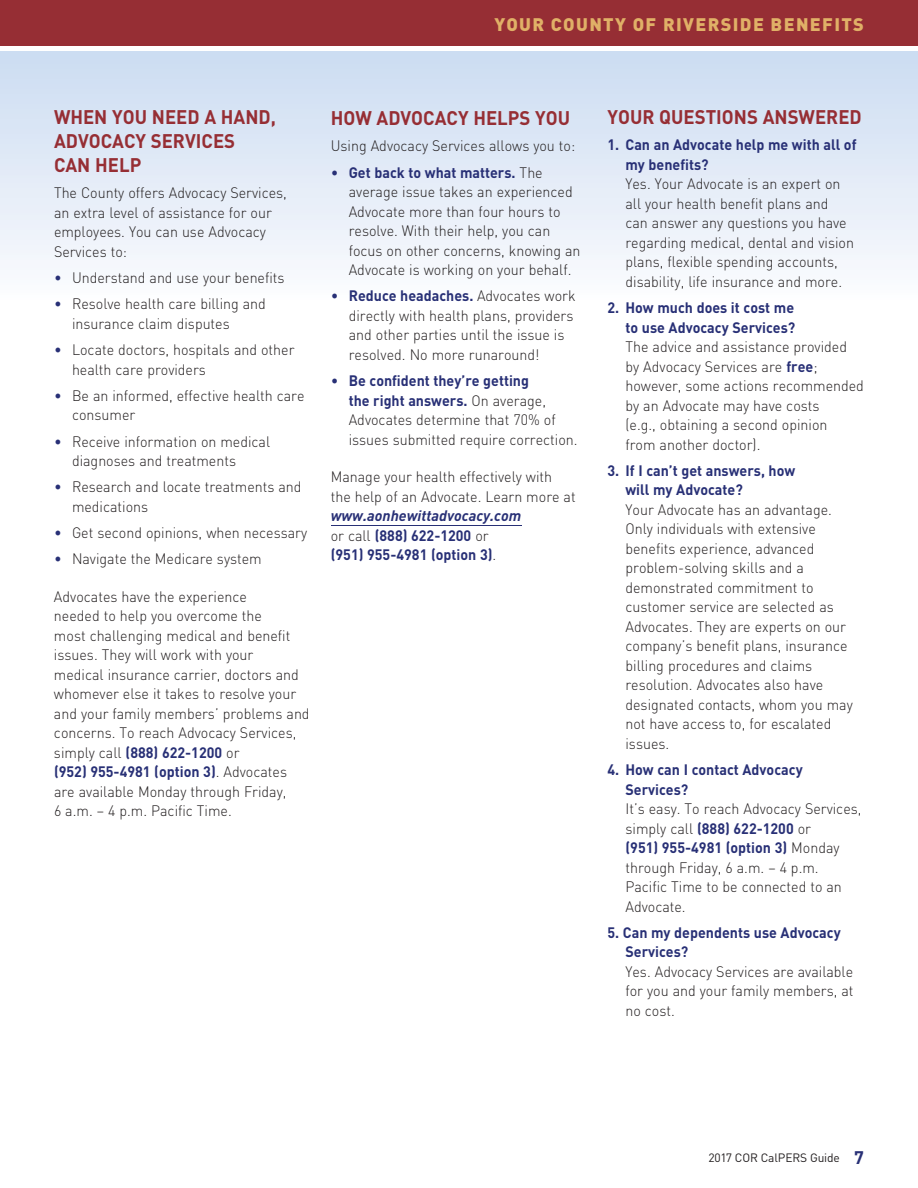
<style>
.page{position:relative;width:918px;height:1188px;background:#fff}
.page>*{position:absolute;margin:0;border:0;box-sizing:border-box;transform-origin:0 0}
.t1{font:700 19.5px/24px "DIN";color:#962e34;scale:.95 1}
.t2{font:900 18px "DIN";letter-spacing:.075em;color:#e0b067}
.t3{font:300 15px/19.5px "DIN";color:#231f20;scale:.95 1}
.t4{font:700 15px/19.5px "DIN";color:#283076;scale:.95 1}
.t5{font:12px "DIN";letter-spacing:-.01em;color:#231f20}
.s1{color:#283076}
.s2{font-weight:700;color:#283076}
.s3{font-style:italic}
.s4{font-weight:300;color:#231f20}
.s5{font-weight:700;font-size:18px;color:#283076}
</style>
<div class="page">
<svg style="left:0;top:51px;width:918px;height:209px;background:#dfe8f6"></svg>
<hr style="left:331px;top:525px;width:190px;height:1px;background:#283076">
<div style="left:0;top:0;width:918px;height:46px;background:#962e34"></div>
<p class="t2" style="left:494px;top:18px;width:371px">YOUR COUNTY OF RIVERSIDE BENEFITS</p>
<h1 class="t1" style="left:54px;top:107px;width:235px">WHEN YOU NEED A HAND,<br>ADVOCACY SERVICES<br>CAN HELP</h1>
<p class="t3" style="left:54px;top:185px;width:247px">The County offers Advocacy Services, an extra level of assistance for our employees. You can use Advocacy<br>Services to:</p>
<p class="t3" style="left:54px;top:270px;width:244px"><span class="s1">•</span> Understand and use your benefits</p>
<p class="t3" style="left:72px;top:296px;width:206px;text-indent:-18px"><span class="s1">•</span> Resolve health care billing and insurance claim disputes</p>
<p class="t3" style="left:72px;top:342px;width:236px;text-indent:-18px"><span class="s1">•</span> Locate doctors, hospitals and other health care providers</p>
<p class="t3" style="left:72px;top:388px;width:246px;text-indent:-18px"><span class="s1">•</span> Be an informed, effective health care consumer</p>
<p class="t3" style="left:72px;top:433px;width:210px;text-indent:-18px"><span class="s1">•</span> Receive information on medical diagnoses and treatments</p>
<p class="t3" style="left:72px;top:479px;width:243px;text-indent:-18px"><span class="s1">•</span> Research and locate treatments and medications</p>
<p class="t3" style="left:54px;top:525px;width:268px"><span class="s1">•</span> Get second opinions, when necessary</p>
<p class="t3" style="left:54px;top:551px;width:220px"><span class="s1">•</span> Navigate the Medicare system</p>
<p class="t3" style="left:54px;top:588px;width:271px">Advocates have the experience<br>needed to help you overcome the<br>most challenging medical and benefit issues. They will work with your<br>medical insurance carrier, doctors and whomever else it takes to resolve your and your family members’ problems and concerns. To reach Advocacy Services, simply call <span class="s2">(888) 622-1200</span> or<br><span class="s2">(952) 955-4981 (option 3)</span>. Advocates are available Monday through Friday,<br>6 a.m. – 4 p.m. Pacific Time.</p>
<h1 class="t1" style="left:331px;top:108px;width:253px">HOW ADVOCACY HELPS YOU</h1>
<p class="t3" style="left:331px;top:138px;width:259px">Using Advocacy Services allows you to:</p>
<p class="t3" style="left:349px;top:164px;width:246px;text-indent:-18px"><span class="s1">•</span> <span class="s2">Get back to what matters.</span> The average issue takes an experienced Advocate more than four hours to resolve. With their help, you can focus on other concerns, knowing an Advocate is working on your behalf.</p>
<p class="t3" style="left:349px;top:288px;width:240px;text-indent:-18px"><span class="s1">•</span> <span class="s2">Reduce headaches.</span> Advocates work directly with health plans, providers and other parties until the issue is resolved. No more runaround!</p>
<p class="t3" style="left:349px;top:373px;width:242px;text-indent:-18px"><span class="s1">•</span> <span class="s2">Be confident they’re getting<br>the right answers.</span> On average, Advocates determine that 70% of issues submitted require correction.</p>
<p class="t3" style="left:331px;top:469px;width:259px">Manage your health effectively with the help of an Advocate. Learn more at</p>
<p class="t4" style="left:331px;top:507px;width:202px"><span class="s3">www.aonhewittadvocacy.com </span><span class="s4">or call</span> (888) 622-1200 <span class="s4">or </span>(951) 955-4981 (option 3)<span class="s4">.</span></p>
<h1 class="t1" style="left:608px;top:107px;width:269px">YOUR QUESTIONS ANSWERED</h1>
<p class="t4" style="left:626px;top:137px;width:245px;text-indent:-18px">1. Can an Advocate help me with all of my benefits?</p>
<p class="t3" style="left:626px;top:176px;width:242px">Yes. Your Advocate is an expert on all your health benefit plans and can answer any questions you have regarding medical, dental and vision plans, flexible spending accounts, disability, life insurance and more.</p>
<p class="t4" style="left:608px;top:299px;width:199px;text-align:right">2. How much does it cost me to use Advocacy Services?</p>
<p class="t3" style="left:626px;top:339px;width:253px">The advice and assistance provided by Advocacy Services are <span class="s2">free</span>; however, some actions recommended by an Advocate may have costs<br>(e.g., obtaining a second opinion<br>from another doctor).</p>
<p class="t4" style="left:626px;top:462px;width:180px;text-indent:-18px">3. If I can’t get answers, how will my Advocate?</p>
<p class="t3" style="left:626px;top:502px;width:241px">Your Advocate has an advantage.<br>Only individuals with extensive benefits experience, advanced problem-solving skills and a demonstrated commitment to customer service are selected as<br>Advocates. They are experts on our company’s benefit plans, insurance billing procedures and claims resolution. Advocates also have designated contacts, whom you may not have access to, for escalated issues.</p>
<p class="t4" style="left:626px;top:761px;width:188px;text-indent:-18px">4. How can I contact Advocacy<br>Services?</p>
<p class="t3" style="left:626px;top:801px;width:250px">It’s easy. To reach Advocacy Services, simply call <span class="s2">(888) 622-1200</span> or<br><span class="s2">(951) 955-4981 (option 3)</span> Monday through Friday, 6 a.m. – 4 p.m.<br>Pacific Time to be connected to an<br>Advocate.</p>
<p class="t4" style="left:626px;top:924px;width:228px;text-indent:-18px">5. Can my dependents use Advocacy<br>Services?</p>
<p class="t3" style="left:626px;top:964px;width:242px;text-align:justify">Yes. Advocacy Services are available for you and your family members, at no cost.</p>
<p class="t5" style="left:708px;top:1154px;width:157px">2017 COR CalPERS Guide <span class="s5">7</span></p>
</div>
